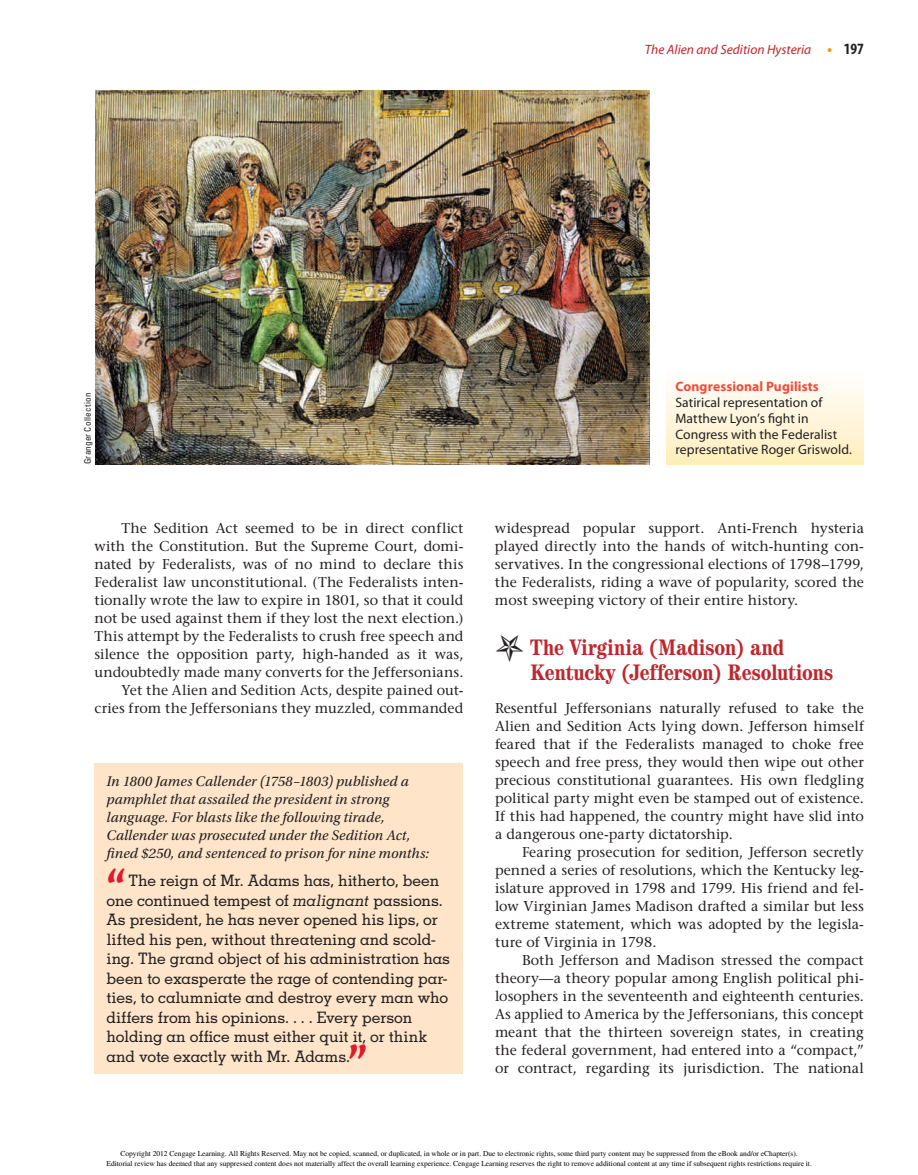
<style>
.page{position:relative;width:918px;height:1175px;background:#fff}
.page>*{position:absolute;margin:0;border:0;box-sizing:border-box;transform-origin:0 0}
.t1{font:700 45px "Utopia Std";color:#e2192b}
.t2{font:700 condensed 22.5px/25.5px "Century Std";letter-spacing:.005em;color:#c0262d}
.t3{font:500 15.75px/19.5px "Memphis LT Std";letter-spacing:-.01em;color:#231f20}
.t4{font:italic 14.7px/18px "Utopia Std";letter-spacing:.01em;color:#231f20}
.t5{font:500 14.25px/18px "Stone Serif Std";letter-spacing:.005em;color:#231f20;text-align:right}
.t6{font:13.65px/15.8px "Myriad Pro";letter-spacing:.005em;color:#231f20}
.t7{font:italic 13.5px "Myriad Pro";color:#c0262d}
.t8{font:condensed 9px "Univers LT Std";letter-spacing:.03em;color:#231f20}
.t9{font:7.5px/9.9px "Times";color:#000;text-align:center}
.s1{font-weight:700;font-style:normal;font-size:15px;color:#f7931d}
.s2{font-weight:700;font-style:normal;font-stretch:condensed;font-size:15.75px;color:#231f20}
.s3{font-weight:700;color:#ef4d3d}
.s4{font-style:italic}
</style>
<div class="page">
<div style="left:667px;top:369px;width:197px;height:95px;background:linear-gradient(to bottom,#fefeff,#ffeebc)"></div>
<img style="left:95px;top:90px;width:554px;height:374px">
<div style="left:94px;top:763px;width:370px;height:310px;background:#fee5ca"></div>
<p class="t8" style="left:82px;top:464px;width:73px;rotate:-90deg">Granger Collection</p>
<p class="t7" style="left:645px;top:41px;width:221px">The Alien and Sedition Hysteria <span class="s1">•</span> <span class="s2">197</span></p>
<p class="t6" style="left:675px;top:378px;width:178px"><span class="s3">Congressional Pugilists<br></span>Satirical representation of<br>Matthew Lyon’s fight in<br>Congress with the Federalist representative Roger Griswold.</p>
<p class="t5" style="left:94px;top:519px;width:371px">The Sedition Act seemed to be in direct conflict with the Constitution. But the Supreme Court, domi&shy;nated by Federalists, was of no mind to declare this Federalist law unconstitutional. (The Federalists inten&shy;tionally wrote the law to expire in 1801, so that it could not be used against them if they lost the next election.)<br>This attempt by the Federalists to crush free speech and silence the opposition party, high-handed as it was, undoubtedly made many converts for the Jeffersonians.<br>Yet the Alien and Sedition Acts, despite pained out&shy;cries from the Jeffersonians they muzzled, commanded</p>
<p class="t5" style="left:495px;top:519px;width:371px;text-align:justify">widespread popular support. Anti-French hysteria played directly into the hands of witch-hunting con&shy;servatives. In the congressional elections of 1798–1799, the Federalists, riding a wave of popularity, scored the most sweeping victory of their entire history.</p>
<p class="t2" style="left:530px;top:634px;width:304px">The Virginia (Madison) and<br>Kentucky (Jefferson) Resolutions</p>
<p class="t5" style="left:495px;top:699px;width:370px">Resentful Jeffersonians naturally refused to take the</p>
<p class="t5" style="left:495px;top:717px;width:370px">Alien and Sedition Acts lying down. Jefferson himself</p>
<p class="t5" style="left:495px;top:735px;width:370px">feared that if the Federalists managed to choke free</p>
<p class="t5" style="left:495px;top:753px;width:370px">speech and free press, they would then wipe out other</p>
<p class="t5" style="left:495px;top:771px;width:370px">precious constitutional guarantees. His own fledgling</p>
<p class="t5" style="left:495px;top:789px;width:371px">political party might even be stamped out of existence.</p>
<p class="t5" style="left:495px;top:807px;width:370px">If this had happened, the country might have slid into</p>
<p class="t5" style="left:495px;top:825px;width:239px">a dangerous one-party dictatorship.</p>
<p class="t5" style="left:522px;top:843px;width:343px">Fearing prosecution for sedition, Jefferson secretly</p>
<p class="t5" style="left:495px;top:861px;width:371px">penned a series of resolutions, which the Kentucky leg-</p>
<p class="t5" style="left:495px;top:879px;width:371px">islature approved in 1798 and 1799. His friend and fel-</p>
<p class="t5" style="left:495px;top:897px;width:370px">low Virginian James Madison drafted a similar but less</p>
<p class="t5" style="left:495px;top:915px;width:371px">extreme statement, which was adopted by the legisla-</p>
<p class="t5" style="left:495px;top:933px;width:163px">ture of Virginia in 1798.</p>
<p class="t5" style="left:522px;top:951px;width:343px">Both Jefferson and Madison stressed the compact</p>
<p class="t5" style="left:495px;top:969px;width:371px">theory—a theory popular among English political phi-</p>
<p class="t5" style="left:495px;top:987px;width:370px">losophers in the seventeenth and eighteenth centuries.</p>
<p class="t5" style="left:495px;top:1005px;width:370px">As applied to America by the Jeffersonians, this concept</p>
<p class="t5" style="left:495px;top:1023px;width:370px">meant that the thirteen sovereign states, in creating</p>
<p class="t5" style="left:495px;top:1041px;width:370px">the federal government, had entered into a “compact,”</p>
<p class="t5" style="left:495px;top:1059px;width:370px">or contract, regarding its jurisdiction. The national</p>
<p class="t4" style="left:106px;top:772px;width:324px">In 1800 James Callender (1758–1803) published a pamphlet that assailed the president in strong language. For blasts like the following tirade, Callender was prosecuted under the Sedition Act, fined $250, and sentenced to prison for nine months:</p>
<p class="t1" style="left:106px;top:860px;width:22px">“</p>
<p class="t3" style="left:107px;top:870px;width:345px;text-indent:22px">The reign of Mr. Adams has, hitherto, been one continued tempest of <span class="s4">malignant</span> passions.<br>As president, he has never opened his lips, or lifted his pen, without threatening and scold&shy;ing. The grand object of his administration has been to exasperate the rage of contending par&shy;ties, to calumniate and destroy every man who differs from his opinions. . . . Every person holding an office must either quit it, or think and vote exactly with Mr. Adams.</p>
<p class="t1" style="left:348px;top:1036px;width:22px">”</p>
<p class="t9" style="left:106px;top:1148px;width:707px">Copyright 2012 Cengage Learning. All Rights Reserved. May not be copied, scanned, or duplicated, in whole or in part. Due to electronic rights, some third party content may be suppressed from the eBook and/or eChapter(s).<br>Editorial review has deemed that any suppressed content does not materially affect the overall learning experience. Cengage Learning reserves the right to remove additional content at any time if subsequent rights restrictions require it.</p>
</div>
